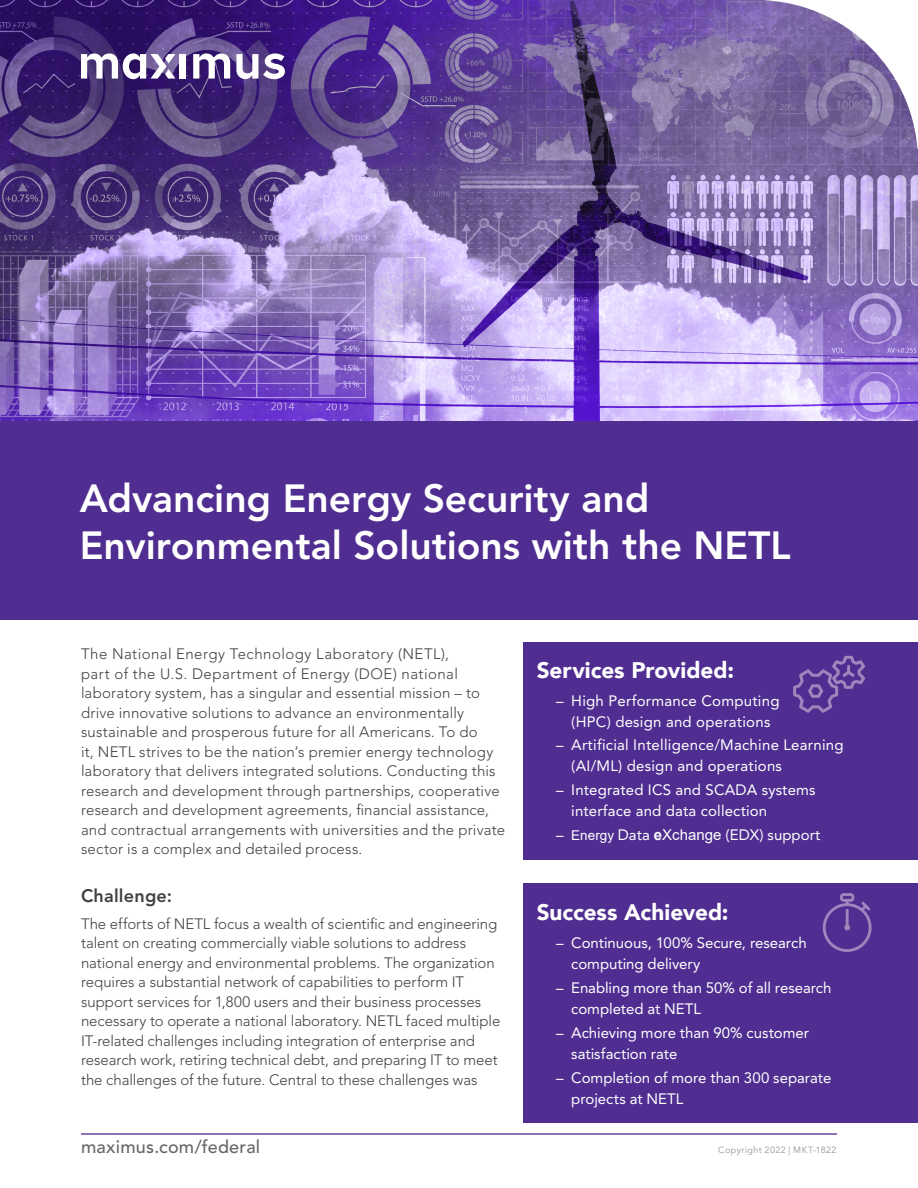
<style>
.page{position:relative;width:918px;height:1188px;background:#fff}
.page>*{position:absolute;margin:0;border:0;box-sizing:border-box;transform-origin:0 0}
.t1{font:800 39px/46.8px "Avenir LT Pro";color:#fff}
.t2{font:900 22.5px "Avenir";color:#fff}
.t3{font:500 18px "Avenir LT Pro";letter-spacing:.015em;color:#666767}
.t4{font:800 18px "Avenir LT Pro";letter-spacing:.015em;color:#414042}
.t5{font:300 15px/19.5px "Avenir LT Pro";letter-spacing:.005em;color:#414042}
.t6{font:15px/21px "Avenir LT Pro";letter-spacing:.005em;color:#fff}
.t7{font:9px "Avenir LT Pro";letter-spacing:.045em;color:#939598}
.s1{font-family:"Arial";font-size:13.5px}
.s2{font-family:"Arial";font-weight:700}
.s3{font-family:"Arial"}
</style>
<div class="page">
<div style="left:0;top:421px;width:918px;height:199px;background:#502e91"></div>
<hr style="left:81px;top:1133px;width:756px;height:2px;background:#6c489c">
<div style="left:523px;top:642px;width:395px;height:218px;background:#502e91"></div>
<div style="left:523px;top:884px;width:395px;height:239px;background:#502e91"></div>
<svg style="left:823px;top:893px;width:49px;height:59px"></svg>
<svg style="left:793px;top:656px;width:72px;height:57px"></svg>
<svg style="left:0;top:0;width:918px;height:421px;background:#836cb0"></svg>
<h1 class="t1" style="left:80px;top:475px;width:712px">Advancing Energy Security and<br>Environmental Solutions with the NETL</h1>
<p class="t5" style="left:81px;top:644px;width:426px">The National Energy Technology Laboratory (NETL),<br>part of the U.S. Department of Energy (DOE) national laboratory system, has a singular and essential mission – to drive innovative solutions to advance an environmentally sustainable and prosperous future for all Americans. To do<br>it, NETL strives to be the nation’s premier energy technology laboratory that delivers integrated solutions. Conducting this research and development through partnerships, cooperative research and development agreements, financial assistance, and contractual arrangements with universities and the private sector is a complex and detailed process.</p>
<p class="t4" style="left:81px;top:885px;width:93px">Challenge:</p>
<p class="t5" style="left:81px;top:914px;width:421px">The efforts of NETL focus a wealth of scientific and engineering talent on creating commercially viable solutions to address national energy and environmental problems. The organization requires a substantial network of capabilities to perform IT support services for 1,800 users and their business processes necessary to operate a national laboratory. NETL faced multiple IT-related challenges including integration of enterprise and research work, retiring technical debt, and preparing IT to meet the challenges of the future. Central to these challenges was</p>
<p class="t3" style="left:81px;top:1136px;width:181px">maximus.com/federal</p>
<h2 class="t2" style="left:537px;top:651px;width:199px">Services Provided:</h2>
<p class="t6" style="left:556px;top:690px;width:225px;text-align:center">– High Performance Computing (HPC) design and operations</p>
<p class="t6" style="left:571px;top:735px;width:274px;text-indent:-15px">– Artificial Intelligence/Machine Learning (AI/ML) design and operations</p>
<p class="t6" style="left:571px;top:779px;width:246px;text-indent:-15px">– Integrated ICS and SCADA systems interface and data collection</p>
<p class="t6" style="left:556px;top:824px;width:266px">– <span class="s1">Energy</span> Data <span class="s2">e</span><span class="s3">Xchange</span> (EDX) support</p>
<h2 class="t2" style="left:537px;top:893px;width:193px">Success Achieved:</h2>
<p class="t6" style="left:571px;top:932px;width:237px;text-indent:-15px">– Continuous, 100% Secure, research computing delivery</p>
<p class="t6" style="left:571px;top:977px;width:262px;text-indent:-15px">– Enabling more than 50% of all research completed at NETL</p>
<p class="t6" style="left:571px;top:1022px;width:239px;text-indent:-15px">– Achieving more than 90% customer satisfaction rate</p>
<p class="t6" style="left:571px;top:1067px;width:262px;text-indent:-15px">– Completion of more than 300 separate projects at NETL</p>
<p class="t7" style="left:718px;top:1145px;width:120px">Copyright 2022 | MKT-1822</p>
</div>
